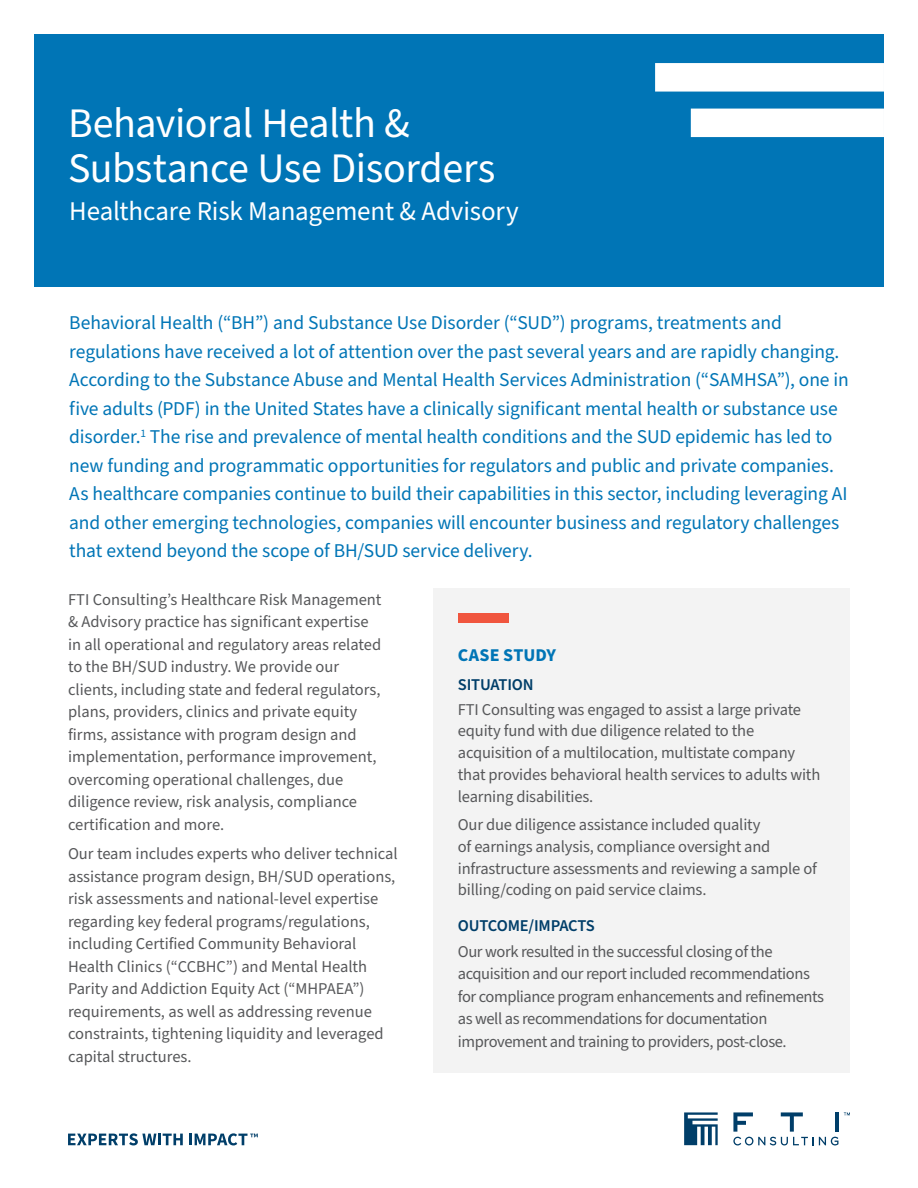
<style>
.page{position:relative;width:918px;height:1188px;background:#fff}
.page>*{position:absolute;margin:0;border:0;box-sizing:border-box;transform-origin:0 0}
.Headline-NoPhoto{font:42px/45px "Source Sans Pro";letter-spacing:-.01em;color:#fff}
.Subtitle-NoPhoto{font:27px "Source Sans Pro";letter-spacing:-.005em;color:#fff}
.Intro{font:19.5px/28.5px "Source Sans Pro";letter-spacing:-.01em;color:#0075b6}
.CS_L1-Case_Study{font:700 18px "Source Sans Pro";color:#0075b6}
.Body_Copy{font:16.5px/22.5px "Source Sans Pro";letter-spacing:-.01em;color:#57585a}
.CS_L3-Subhead{font:600 16.5px "Source Sans Pro";letter-spacing:-.01em;color:#003e69}
</style>
<div class="page">
<svg style="left:68px;top:1133px;width:115px;height:12px"></svg>
<svg style="left:189px;top:1133px;width:69px;height:12px"></svg>
<svg style="left:684px;top:1112px;width:34px;height:33px"></svg>
<svg style="left:844px;top:1112px;width:6px;height:3px"></svg>
<hr style="left:835px;top:1112px;width:4px;height:20px;background:#003e69">
<svg style="left:733px;top:1112px;width:105px;height:33px"></svg>
<div style="left:34px;top:34px;width:850px;height:220px;background:#0075b6"></div>
<div style="left:34px;top:133px;width:850px;height:153px;background:#0075b6"></div>
<div style="left:655px;top:63px;width:229px;height:29px;background:#fff"></div>
<div style="left:691px;top:109px;width:193px;height:28px;background:#fff"></div>
<div style="left:433px;top:588px;width:417px;height:485px;background:#f3f3f3"></div>
<div style="left:458px;top:613px;width:51px;height:9px;background:#f0553e"></div>
<p class="Headline-NoPhoto" style="left:68px;top:101px;width:429px">Behavioral Health &amp;<br>Substance Use Disorders</p>
<p class="Subtitle-NoPhoto" style="left:69px;top:193px;width:451px">Healthcare Risk Management &amp; Advisory</p>
<p class="Intro" style="left:69px;top:309px;width:781px">Behavioral Health (“BH”) and Substance Use Disorder (“SUD”) programs, treatments and regulations have received a lot of attention over the past several years and are rapidly changing.<br>According to the Substance Abuse and Mental Health Services Administration (“SAMHSA”), one in five adults (PDF) in the United States have a clinically significant mental health or substance use disorder.<sup>1</sup> The rise and prevalence of mental health conditions and the SUD epidemic has led to new funding and programmatic opportunities for regulators and public and private companies.<br>As healthcare companies continue to build their capabilities in this sector, including leveraging AI and other emerging technologies, companies will encounter business and regulatory challenges that extend beyond the scope of BH/SUD service delivery.</p>
<p class="Body_Copy" style="left:68px;top:589px;width:315px">FTI Consulting’s Healthcare Risk Management &amp; Advisory practice has significant expertise in all operational and regulatory areas related to the BH/SUD industry. We provide our clients, including state and federal regulators, plans, providers, clinics and private equity firms, assistance with program design and implementation, performance improvement, overcoming operational challenges, due diligence review, risk analysis, compliance certification and more.</p>
<p class="Body_Copy" style="left:68px;top:843px;width:331px">Our team includes experts who deliver technical assistance program design, BH/SUD operations, risk assessments and national-level expertise regarding key federal programs/regulations, including Certified Community Behavioral Health Clinics (“CCBHC”) and Mental Health Parity and Addiction Equity Act (“MHPAEA”) requirements, as well as addressing revenue constraints, tightening liquidity and leveraged capital structures.</p>
<p class="CS_L1-Case_Study" style="left:458px;top:642px;width:100px">CASE STUDY</p>
<p class="CS_L3-Subhead" style="left:458px;top:673px;width:77px">SITUATION</p>
<p class="Body_Copy" style="left:458px;top:699px;width:364px;line-height:21.8px">FTI Consulting was engaged to assist a large private equity fund with due diligence related to the acquisition of a multilocation, multistate company that provides behavioral health services to adults with learning disabilities.</p>
<p class="Body_Copy" style="left:458px;top:814px;width:361px;line-height:21.8px">Our due diligence assistance included quality<br>of earnings analysis, compliance oversight and infrastructure assessments and reviewing a sample of billing/coding on paid service claims.</p>
<p class="CS_L3-Subhead" style="left:458px;top:915px;width:138px">OUTCOME/IMPACTS</p>
<p class="Body_Copy" style="left:458px;top:941px;width:368px">Our work resulted in the successful closing of the acquisition and our report included recommendations for compliance program enhancements and refinements as well as recommendations for documentation improvement and training to providers, post-close.</p>
</div>
